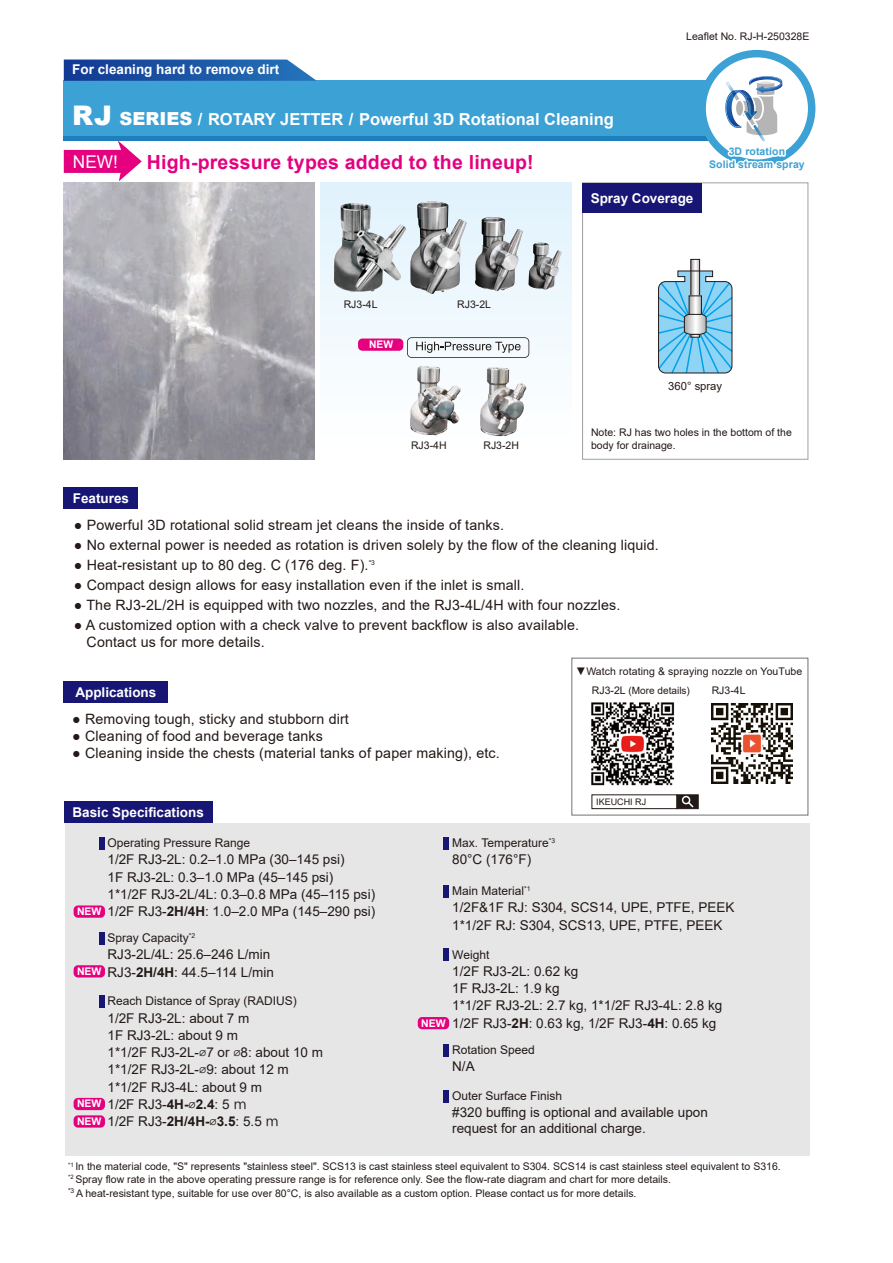
<style>
.page{position:relative;width:893px;height:1263px;background:#fff}
.page>*{position:absolute;margin:0;border:0;box-sizing:border-box;transform-origin:0 0}
.t1{font:700 19.5px "Arial";letter-spacing:.01em;color:#e4007f}
.t2{font:17.55px "Arial";color:#fff}
.t3{font:700 16.5px "Arial";color:#fff}
.t4{font:14.25px/17.1px "Arial";letter-spacing:.01em;color:#231916}
.t5{font:13.5px/17.2px "Arial";color:#231916}
.t6{font:700 13.5px "Arial";color:#fff}
.t7{font:12px "Arial";color:#231916}
.t8{font:11.25px "Arial";color:#231916}
.t9{font:10.5px/12.6px "Arial";color:#231916}
.t10{font:700 10.5px/12.8px "Arial";letter-spacing:.01em;color:#3ca1d4;text-align:center}
.t11{font:700 10.5px/17.5px "Arial";color:#fff}
.t12{font:10.05px "Arial";color:#231916}
.t13{font:9px "Arial";color:#231916}
.s1{font-weight:900;font-size:27px}
.s2{font-weight:900;font-size:18px}
.s3{font-weight:900}
.s4{font-size:11.1px}
.s5{font-size:10.5px}
.s6{font-weight:700}
.s7{font-family:"Cambria"}
.s8{font-family:"Koz Go Pr 6 N"}
</style>
<div class="page">
<div style="left:321px;top:183px;width:251px;height:276px;background:linear-gradient(to bottom,#e0f2fc,#fff)"></div>
<div style="left:358px;top:338px;width:45px;height:13px;background:#e4007f;border-radius:4px"></div>
<img style="left:392px;top:362px;width:76px;height:77px">
<img style="left:463px;top:364px;width:74px;height:74px">
<hr style="left:64px;top:136px;width:693px;height:4px;background:#1d7fbb">
<div style="left:65px;top:823px;width:744px;height:333px;background:#e6e6e7"></div>
<div style="left:64px;top:81px;width:693px;height:55px;background:#3ca1d4"></div>
<svg style="left:64px;top:60px;width:253px;height:21px;background:#285fab"></svg>
<div style="left:698px;top:50px;width:117px;height:117px;background:#3ca1d4;border-radius:50%"></div>
<div style="left:706px;top:57px;width:102px;height:102px;background:#fff;border-radius:50%"></div>
<img style="left:64px;top:183px;width:251px;height:276px">
<div style="left:582px;top:182px;width:226px;height:278px;background:#fff;border:1px solid #a0a0a1"></div>
<div style="left:583px;top:183px;width:119px;height:30px;background:#171674"></div>
<div style="left:571px;top:658px;width:237px;height:157px;background:#fff;border:1px solid #727272"></div>
<div style="left:591px;top:794px;width:86px;height:15px;background:#fff;border:1px solid #231916"></div>
<div style="left:677px;top:794px;width:22px;height:15px;background:#231916;border:1px solid #231916"></div>
<div style="left:682px;top:796px;width:8px;height:8px;border:2px solid #fff;border-radius:50%"></div>
<svg style="left:686px;top:800px;width:9px;height:9px"></svg>
<img style="left:712px;top:703px;width:80px;height:81px">
<img style="left:591px;top:702px;width:84px;height:84px">
<div style="left:99px;top:837px;width:5px;height:12px;background:#171674"></div>
<div style="left:99px;top:932px;width:5px;height:13px;background:#171674"></div>
<div style="left:99px;top:995px;width:5px;height:13px;background:#171674"></div>
<div style="left:444px;top:837px;width:5px;height:12px;background:#171674"></div>
<div style="left:444px;top:885px;width:5px;height:12px;background:#171674"></div>
<div style="left:444px;top:948px;width:5px;height:13px;background:#171674"></div>
<div style="left:444px;top:1044px;width:5px;height:12px;background:#171674"></div>
<div style="left:444px;top:1090px;width:5px;height:12px;background:#171674"></div>
<div style="left:64px;top:487px;width:74px;height:22px;background:#171674"></div>
<svg style="left:692px;top:261px;width:6px;height:9px"></svg>
<div style="left:690px;top:259px;width:10px;height:37px;border:1px solid #231916"></div>
<svg style="left:658px;top:270px;width:75px;height:104px;background:#87c4e1"></svg>
<svg style="left:706px;top:76px;width:103px;height:91px"></svg>
<div style="left:64px;top:682px;width:104px;height:21px;background:#171674"></div>
<div style="left:64px;top:801px;width:149px;height:22px;background:#171674"></div>
<img style="left:410px;top:202px;width:57px;height:92px">
<img style="left:475px;top:217px;width:48px;height:74px">
<img style="left:528px;top:243px;width:34px;height:47px">
<img style="left:334px;top:203px;width:72px;height:90px">
<svg style="left:575px;top:657px;width:229px;height:3px"></svg>
<svg style="left:64px;top:140px;width:78px;height:41px"></svg>
<svg style="left:407px;top:337px;width:122px;height:21px"></svg>
<div style="left:74px;top:905px;width:31px;height:13px;background:#e4007f;border-radius:4px"></div>
<div style="left:74px;top:965px;width:31px;height:12px;background:#e4007f;border-radius:4px"></div>
<div style="left:74px;top:1098px;width:31px;height:12px;background:#e4007f;border-radius:4px"></div>
<div style="left:74px;top:1115px;width:31px;height:12px;background:#e4007f;border-radius:4px"></div>
<div style="left:418px;top:1017px;width:31px;height:12px;background:#e4007f;border-radius:4px"></div>
<p class="t6" style="left:72px;top:60px;width:209px">For cleaning hard to remove dirt</p>
<p class="t3" style="left:72px;top:108px;width:543px"><span class="s1">RJ</span> <span class="s2">SERIES</span> <span class="s3">/</span> ROTARY JETTER <span class="s3">/</span> Powerful 3D Rotational Cleaning</p>
<p class="t2" style="left:73px;top:150px;width:47px">NEW!</p>
<h1 class="t1" style="left:147px;top:148px;width:388px">High-pressure types added to the lineup!</h1>
<p class="t9" style="left:686px;top:30px;width:125px">Leaflet No. RJ-H-250328E</p>
<p class="t10" style="left:709px;top:145px;width:97px">3D rotation<br>Solid stream spray</p>
<p class="t6" style="left:73px;top:489px;width:58px">Features</p>
<p class="t9" style="left:344px;top:298px;width:35px">RJ3-4L</p>
<p class="t9" style="left:457px;top:298px;width:35px">RJ3-2L</p>
<p class="t11" style="left:369px;top:335px;width:25px">NEW</p>
<p class="t9" style="left:411px;top:439px;width:37px">RJ3-4H</p>
<p class="t9" style="left:483px;top:439px;width:37px">RJ3-2H</p>
<p class="t6" style="left:591px;top:188px;width:104px">Spray Coverage</p>
<p class="t8" style="left:668px;top:378px;width:55px">360° spray</p>
<p class="t9" style="left:591px;top:426px;width:202px">Note: RJ has two holes in the bottom of the body for drainage.</p>
<p class="t4" style="left:74px;top:516px;width:432px">● Powerful 3D rotational solid stream jet cleans the inside of tanks.</p>
<p class="t4" style="left:74px;top:536px;width:586px">● No external power is needed as rotation is driven solely by the flow of the cleaning liquid.</p>
<p class="t4" style="left:74px;top:556px;width:303px">● Heat-resistant up to 80 deg. C (176 deg. F).<sup>*3</sup></p>
<p class="t4" style="left:74px;top:576px;width:452px">● Compact design allows for easy installation even if the inlet is small.</p>
<p class="t4" style="left:74px;top:596px;width:548px">● The RJ3-2L/2H is equipped with two nozzles, and the RJ3-4L/4H with four nozzles.</p>
<p class="t4" style="left:87px;top:616px;width:494px;text-indent:-13px">● A customized option with a check valve to prevent backflow is also available.<br>Contact us for more details.</p>
<p class="t6" style="left:75px;top:683px;width:83px">Applications</p>
<p class="t4" style="left:72px;top:710px;width:278px">● Removing tough, sticky and stubborn dirt</p>
<p class="t4" style="left:72px;top:727px;width:252px">● Cleaning of food and beverage tanks</p>
<p class="t4" style="left:72px;top:744px;width:429px">● Cleaning inside the chests (material tanks of paper making), etc.</p>
<p class="t6" style="left:73px;top:803px;width:133px">Basic Specifications</p>
<p class="t9" style="left:575px;top:665px;width:229px"><span class="s4">▼</span>Watch rotating &amp; spraying nozzle on YouTube</p>
<p class="t12" style="left:592px;top:683px;width:100px"><span class="s5">RJ3-2L</span> (More details)</p>
<p class="t9" style="left:712px;top:683px;width:35px">RJ3-4L</p>
<p class="t13" style="left:596px;top:796px;width:52px">IKEUCHI RJ</p>
<p class="t7" style="left:108px;top:834px;width:144px">Operating Pressure Range</p>
<p class="t5" style="left:108px;top:851px;width:269px">1/2F RJ3-2L: 0.2–1.0 MPa (30–145 psi)<br>1F RJ3-2L: 0.3–1.0 MPa (45–145 psi)<br>1*1/2F RJ3-2L/4L: 0.3–0.8 MPa (45–115 psi)<br>1/2F RJ3-<span class="s6">2H/4H</span>: 1.0–2.0 MPa (145–290 psi)</p>
<p class="t7" style="left:108px;top:930px;width:89px">Spray Capacity<sup>*2</sup></p>
<p class="t5" style="left:108px;top:946px;width:168px">RJ3-2L/4L: 25.6–246 L/min<br>RJ3-<span class="s6">2H/4H</span>: 44.5–114 L/min</p>
<p class="t7" style="left:108px;top:993px;width:191px">Reach Distance of Spray (RADIUS)</p>
<p class="t5" style="left:108px;top:1009px;width:217px">1/2F RJ3-2L: about 7 m<br>1F RJ3-2L: about 9 m<br>1*1/2F RJ3-2L-<span class="s7">⌀</span>7 or <span class="s7">⌀</span>8: about 10 m<br>1*1/2F RJ3-2L-<span class="s7">⌀</span>9: about 12 m<br>1*1/2F RJ3-4L: about 9 m<br>1/2F RJ3-<span class="s6">4H-</span><span class="s7">⌀</span><span class="s6">2.4</span>: 5 <span class="s8">ｍ<br></span>1/2F RJ3-<span class="s6">2H/4H-</span><span class="s7">⌀</span><span class="s6">3.5</span>: 5.5 <span class="s8">ｍ</span></p>
<p class="t11" style="left:77px;top:903px;width:26px">NEW</p>
<p class="t11" style="left:77px;top:962px;width:26px">NEW</p>
<p class="t11" style="left:77px;top:1095px;width:26px">NEW<br>NEW</p>
<p class="t7" style="left:452px;top:834px;width:104px">Max. Temperature<sup>*3</sup></p>
<p class="t5" style="left:452px;top:850px;width:81px">80°C (176°F)</p>
<p class="t7" style="left:452px;top:882px;width:80px">Main Material<sup>*1</sup></p>
<p class="t5" style="left:452px;top:899px;width:284px">1/2F&amp;1F RJ: S304, SCS14, UPE, PTFE, PEEK<br>1*1/2F RJ: S304, SCS13, UPE, PTFE, PEEK</p>
<p class="t7" style="left:452px;top:946px;width:39px">Weight</p>
<p class="t5" style="left:452px;top:962px;width:272px">1/2F RJ3-2L: 0.62 kg<br>1F RJ3-2L: 1.9 kg<br>1*1/2F RJ3-2L: 2.7 kg, 1*1/2F RJ3-4L: 2.8 kg<br>1/2F RJ3-<span class="s6">2H</span>: 0.63 kg, 1/2F RJ3-<span class="s6">4H</span>: 0.65 kg</p>
<p class="t7" style="left:452px;top:1042px;width:84px">Rotation Speed</p>
<p class="t5" style="left:452px;top:1057px;width:24px">N/A</p>
<p class="t7" style="left:452px;top:1087px;width:112px">Outer Surface Finish</p>
<p class="t5" style="left:452px;top:1103px;width:257px;line-height:16.2px">#320 buffing is optional and available upon request for an additional charge.</p>
<p class="t11" style="left:421px;top:1014px;width:26px">NEW</p>
<p class="t9" style="left:68px;top:1160px;width:714px"><sup>*1</sup> In the material code, "S" represents "stainless steel". SCS13 is cast stainless steel equivalent to S304. SCS14 is cast stainless steel equivalent to S316. <sup>*2</sup> Spray flow rate in the above operating pressure range is for reference only. See the flow-rate diagram and chart for more details.</p>
<p class="t9" style="left:68px;top:1187px;width:570px"><sup>*3</sup> A heat-resistant type, suitable for use over 80°C, is also available as a custom option. Please contact us for more details.</p>
</div>
